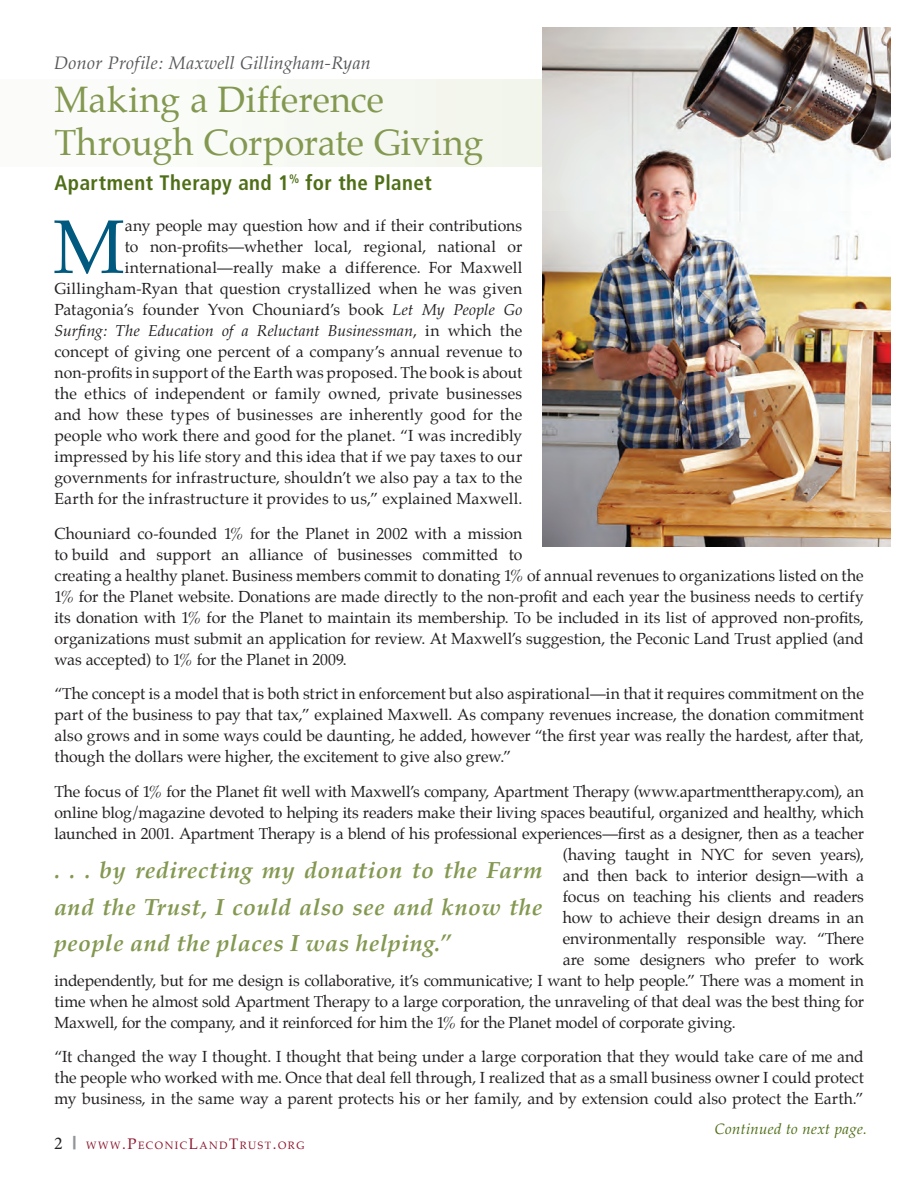
<style>
.page{position:relative;width:918px;height:1188px;background:#fff}
.page>*{position:absolute;margin:0;border:0;box-sizing:border-box;transform-origin:0 0}
.t1{font:75.9px "Palatino";color:#00597e}
.t2{font:36px/43.2px "Palatino";color:#839850}
.t3{font:italic 700 23.4px/36.8px "Palatino";letter-spacing:.02em;color:#839850;text-align:justify}
.t4{font:700 condensed 21px "Frutiger";letter-spacing:.02em;color:#4e6e17}
.t5{font:italic 18px "Palatino";letter-spacing:.015em;color:#57585a}
.t6{font:15.75px/21px "Palatino";color:#231f20;text-align:justify}
.t7{font:15.75px "Palatino";letter-spacing:-.02em;color:#231f20}
.t8{font:italic 15px "Palatino";letter-spacing:.025em;color:#4e6e17}
.t9{font:10.5px "Palatino";letter-spacing:.145em;color:#8b172f}
.s1{font-style:italic}
.s2{font-family:"Minion Pro";font-size:18px;color:#231f20}
.s3{font-size:15px}
</style>
<div class="page">
<div style="left:0;top:79px;width:881px;height:87px;background:#f8faf4"></div>
<img style="left:543px;top:27px;width:348px;height:519px">
<p class="t5" style="left:54px;top:52px;width:318px">Donor Profile: Maxwell Gillingham-Ryan</p>
<p class="t2" style="left:54px;top:78px;width:431px">Making a Difference<br>Through Corporate Giving</p>
<p class="t4" style="left:54px;top:170px;width:379px">Apartment Therapy and 1<sup>%</sup> for the Planet</p>
<p class="t6" style="left:54px;top:215px;width:469px;text-align:right">any people may question how and if their contributions<br>to non-profits—whether local, regional, national or international—really make a difference. For Maxwell Gillingham-Ryan that question crystallized when he was given Patagonia’s founder Yvon Chouniard’s book <span class="s1">Let My People Go Surfing: The Education of a Reluctant Businessman</span>, in which the concept of giving one percent of a company’s annual revenue to non-profits in support of the Earth was proposed. The book is about the ethics of independent or family owned, private businesses and how these types of businesses are inherently good for the people who work there and good for the planet. “I was incredibly impressed by his life story and this idea that if we pay taxes to our governments for infrastructure, shouldn’t we also pay a tax to the Earth for the infrastructure it provides to us,” explained Maxwell.</p>
<p class="t6" style="left:54px;top:523px;width:811px;text-align:left">Chouniard co-founded 1% for the Planet in 2002 with a mission<br>to build and support an alliance of businesses committed to<br>creating a healthy planet. Business members commit to donating 1% of annual revenues to organizations listed on the 1% for the Planet website. Donations are made directly to the non-profit and each year the business needs to certify its donation with 1% for the Planet to maintain its membership. To be included in its list of approved non-profits, organizations must submit an application for review. At Maxwell’s suggestion, the Peconic Land Trust applied (and was accepted) to 1% for the Planet in 2009.</p>
<p class="t6" style="left:54px;top:683px;width:811px">“The concept is a model that is both strict in enforcement but also aspirational—in that it requires commitment on the part of the business to pay that tax,” explained Maxwell. As company revenues increase, the donation commitment also grows and in some ways could be daunting, he added, however “the first year was really the hardest, after that, though the dollars were higher, the excitement to give also grew.”</p>
<p class="t6" style="left:54px;top:781px;width:811px">The focus of 1% for the Planet fit well with Maxwell’s company, Apartment Therapy (www.apartmenttherapy.com), an</p>
<p class="t6" style="left:54px;top:802px;width:811px">online blog/magazine devoted to helping its readers make their living spaces beautiful, organized and healthy, which</p>
<p class="t6" style="left:54px;top:823px;width:811px">launched in 2001. Apartment Therapy is a blend of his professional experiences—first as a designer, then as a teacher</p>
<p class="t6" style="left:563px;top:844px;width:303px">(having taught in NYC for seven years),</p>
<p class="t6" style="left:563px;top:865px;width:303px">and then back to interior design—with a</p>
<p class="t6" style="left:563px;top:886px;width:303px">focus on teaching his clients and readers</p>
<p class="t6" style="left:563px;top:907px;width:303px">how to achieve their design dreams in an</p>
<p class="t6" style="left:563px;top:928px;width:303px">environmentally responsible way. “There</p>
<p class="t6" style="left:563px;top:949px;width:303px">are some designers who prefer to work</p>
<p class="t7" style="left:54px;top:967px;width:811px">independently, but for me design is collaborative, it’s communicative; I want to help people.” There was a moment in</p>
<p class="t6" style="left:54px;top:991px;width:811px">time when he almost sold Apartment Therapy to a large corporation, the unraveling of that deal was the best thing for</p>
<p class="t6" style="left:54px;top:1012px;width:683px">Maxwell, for the company, and it reinforced for him the 1% for the Planet model of corporate giving.</p>
<p class="t6" style="left:54px;top:1046px;width:811px">“It changed the way I thought. I thought that being under a large corporation that they would take care of me and the people who worked with me. Once that deal fell through, I realized that as a small business owner I could protect my business, in the same way a parent protects his or her family, and by extension could also protect the Earth.”</p>
<p class="t1" style="left:53px;top:184px;width:73px">M</p>
<p class="t3" style="left:54px;top:852px;width:490px">. . . by redirecting my donation to the Farm and the Trust, I could also see and know the people and the places I was helping.”</p>
<p class="t9" style="left:54px;top:1137px;width:252px"><span class="s2">2</span> <sup>|</sup> WWW<span class="s3">.P</span>ECONIC<span class="s3">L</span>AND<span class="s3">T</span>RUST<span class="s3">.</span>ORG</p>
<p class="t8" style="left:715px;top:1120px;width:154px">Continued to next page.</p>
</div>
